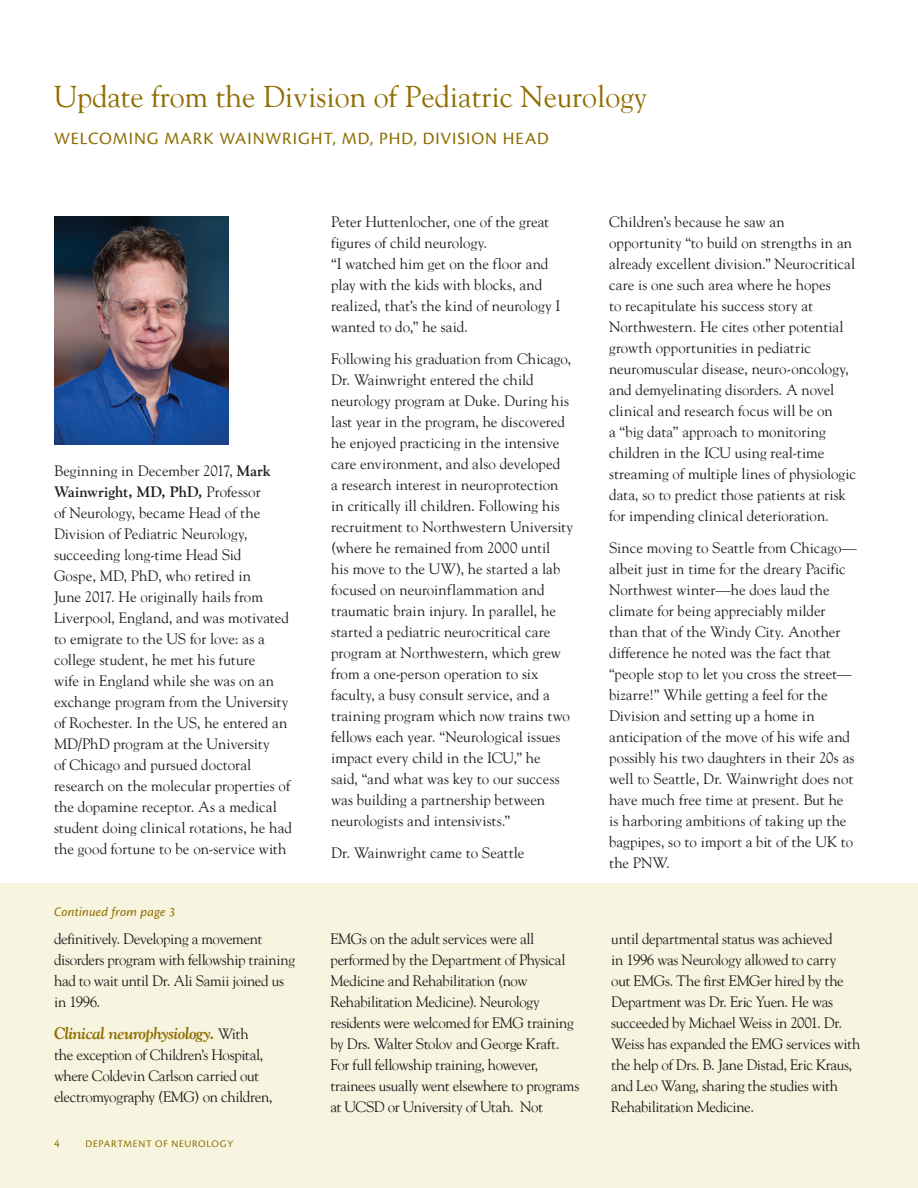
<style>
.page{position:relative;width:918px;height:1188px;background:#fff}
.page>*{position:absolute;margin:0;border:0;box-sizing:border-box;transform-origin:0 0}
.t1{font:30px "Goudy";color:#906d00}
.t2{font:18px "Cronos Pro";letter-spacing:.055em;color:#906d00}
.t3{font:italic 700 16.5px "Goudy";letter-spacing:-.03em;color:#906d00}
.body{font:15px/21px "Goudy";letter-spacing:-.005em;color:#231f20}
.body-2{font:15px/21px "Goudy";letter-spacing:-.025em;color:#231f20}
.body-3{font:15px/21px "Goudy";letter-spacing:-.03em;color:#231f20}
.t4{font:italic 13.5px "Cronos Pro";letter-spacing:.02em;color:#906d00}
.t5{font:12px "Cronos Pro";color:#906d00}
.t6{font:10.5px "Cronos Pro";letter-spacing:.07em;color:#906d00}
.s1{font-weight:700}
.s2{font-weight:400;font-style:normal;font-size:15px;color:#231f20}
</style>
<div class="page">
<div style="left:0;top:883px;width:918px;height:305px;background:#f7f5df"></div>
<img style="left:54px;top:216px;width:175px;height:229px">
<p class="t1" style="left:54px;top:78px;width:595px">Update from the Division of Pediatric Neurology</p>
<p class="t2" style="left:54px;top:128px;width:496px">WELCOMING MARK WAINWRIGHT, MD, PHD, DIVISION HEAD</p>
<p class="body" style="left:54px;top:460px;width:239px">Beginning in December 2017, <span class="s1">Mark Wainwright, MD, PhD,</span> Professor<br>of Neurology, became Head of the Division of Pediatric Neurology, succeeding long-time Head Sid<br>Gospe, MD, PhD, who retired in<br>June 2017. He originally hails from Liverpool, England, and was motivated to emigrate to the US for love: as a college student, he met his future<br>wife in England while she was on an exchange program from the University of Rochester. In the US, he entered an MD/PhD program at the University<br>of Chicago and pursued doctoral research on the molecular properties of the dopamine receptor. As a medical student doing clinical rotations, he had the good fortune to be on-service with</p>
<p class="t4" style="left:54px;top:904px;width:123px">Continued from page 3</p>
<p class="body-2" style="left:54px;top:928px;width:243px">definitively. Developing a movement disorders program with fellowship training had to wait until Dr. Ali Samii joined us in 1996.</p>
<p class="t3" style="left:54px;top:1023px;width:196px">Clinical neurophysiology. <span class="s2">With</span></p>
<p class="body-3" style="left:54px;top:1044px;width:220px">the exception of Children’s Hospital, where Coldevin Carlson carried out electromyography (EMG) on children,</p>
<p class="t5" style="left:54px;top:1136px;width:7px">4</p>
<p class="t6" style="left:86px;top:1137px;width:149px">DEPARTMENT OF NEUROLOGY</p>
<p class="body" style="left:331px;top:211px;width:231px">Peter Huttenlocher, one of the great figures of child neurology.<br>“I watched him get on the floor and play with the kids with blocks, and realized, that’s the kind of neurology I wanted to do,” he said.</p>
<p class="body" style="left:331px;top:348px;width:244px">Following his graduation from Chicago, Dr. Wainwright entered the child neurology program at Duke. During his last year in the program, he discovered he enjoyed practicing in the intensive care environment, and also developed<br>a research interest in neuroprotection in critically ill children. Following his recruitment to Northwestern University (where he remained from 2000 until<br>his move to the UW), he started a lab focused on neuroinflammation and traumatic brain injury. In parallel, he started a pediatric neurocritical care program at Northwestern, which grew from a one-person operation to six faculty, a busy consult service, and a training program which now trains two fellows each year. “Neurological issues impact every child in the ICU,” he<br>said, “and what was key to our success was building a partnership between neurologists and intensivists.”</p>
<p class="body" style="left:331px;top:842px;width:195px">Dr. Wainwright came to Seattle</p>
<p class="body" style="left:609px;top:211px;width:248px">Children’s because he saw an opportunity “to build on strengths in an already excellent division.” Neurocritical care is one such area where he hopes<br>to recapitulate his success story at Northwestern. He cites other potential growth opportunities in pediatric neuromuscular disease, neuro-oncology, and demyelinating disorders. A novel clinical and research focus will be on<br>a “big data” approach to monitoring children in the ICU using real-time streaming of multiple lines of physiologic data, so to predict those patients at risk for impending clinical deterioration.</p>
<p class="body" style="left:609px;top:537px;width:249px">Since moving to Seattle from Chicago— albeit just in time for the dreary Pacific Northwest winter—he does laud the climate for being appreciably milder than that of the Windy City. Another difference he noted was the fact that “people stop to let you cross the street— bizarre!” While getting a feel for the Division and setting up a home in anticipation of the move of his wife and possibly his two daughters in their 20s as well to Seattle, Dr. Wainwright does not have much free time at present. But he<br>is harboring ambitions of taking up the bagpipes, so to import a bit of the UK to the PNW.</p>
<p class="body-3" style="left:330px;top:928px;width:250px">EMGs on the adult services were all performed by the Department of Physical Medicine and Rehabilitation (now Rehabilitation Medicine). Neurology residents were welcomed for EMG training by Drs. Walter Stolov and George Kraft.<br>For full fellowship training, however, trainees usually went elsewhere to programs at UCSD or University of Utah. Not</p>
<p class="body-2" style="left:611px;top:928px;width:251px">until departmental status was achieved<br>in 1996 was Neurology allowed to carry<br>out EMGs. The first EMGer hired by the Department was Dr. Eric Yuen. He was succeeded by Michael Weiss in 2001. Dr.<br>Weiss has expanded the EMG services with the help of Drs. B. Jane Distad, Eric Kraus, and Leo Wang, sharing the studies with Rehabilitation Medicine.</p>
</div>
